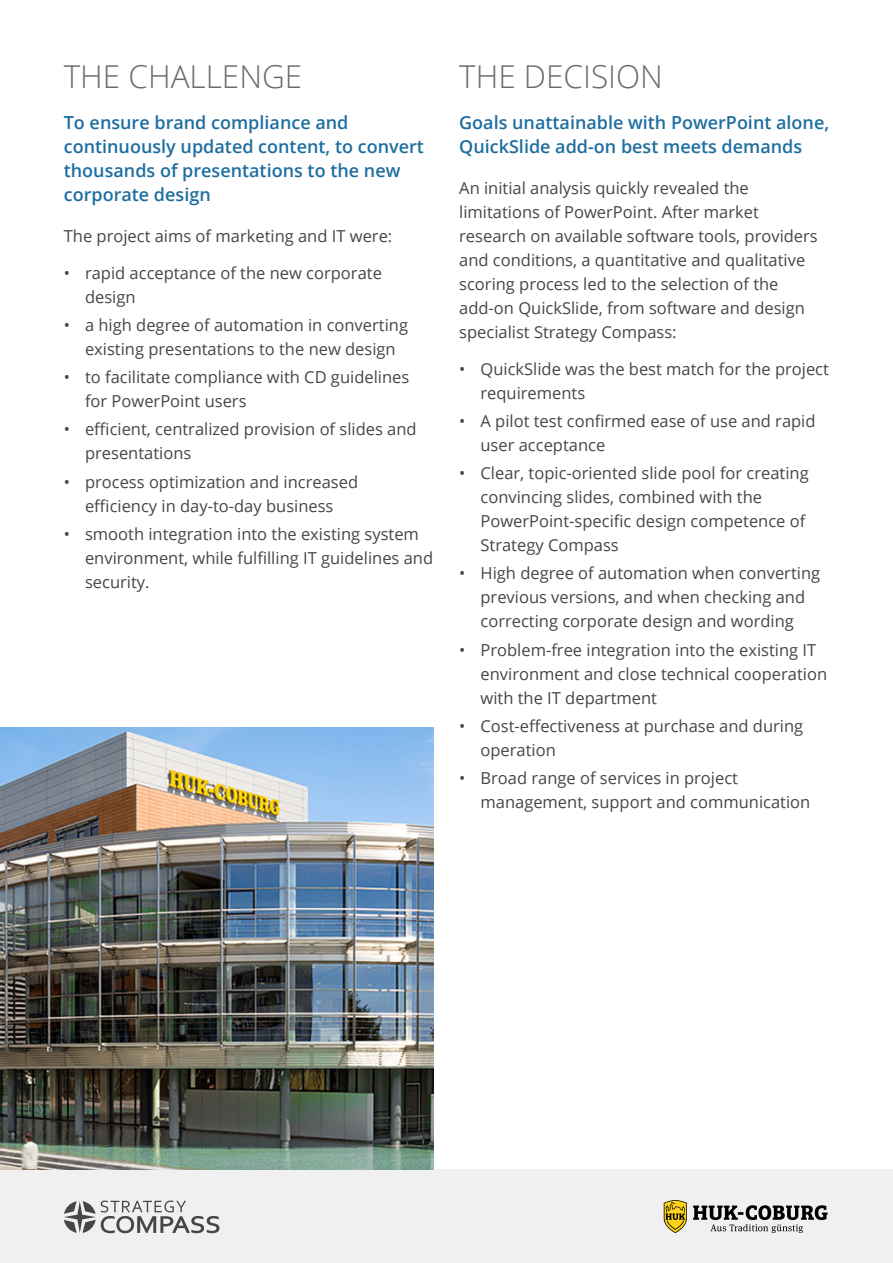
<style>
.page{position:relative;width:893px;height:1263px;background:#fff}
.page>*{position:absolute;margin:0;border:0;box-sizing:border-box;transform-origin:0 0}
.Sub_2{font:300 31.5px "Open Sans";color:#666c70}
.Highlight{font:600 18px/24px "Open Sans";color:#1e6ea0}
.Body{font:16.5px/24px "Open Sans";color:#464646}
</style>
<div class="page">
<div style="left:0;top:1169px;width:893px;height:94px;background:#f0f0f0"></div>
<svg style="left:64px;top:1200px;width:155px;height:33px"></svg>
<svg style="left:664px;top:1200px;width:23px;height:33px"></svg>
<svg style="left:693px;top:1205px;width:135px;height:28px"></svg>
<img style="left:0;top:727px;width:434px;height:442px">
<p class="Sub_2" style="left:64px;top:55px;width:240px">THE CHALLENGE</p>
<p class="Highlight" style="left:64px;top:110px;width:362px">To ensure brand compliance and continuously updated content, to convert thousands of presentations to the new corporate design</p>
<p class="Body" style="left:64px;top:223px;width:330px">The project aims of marketing and IT were:</p>
<p class="Body" style="left:85px;top:260px;width:298px;text-indent:-21px">• rapid acceptance of the new corporate design</p>
<p class="Body" style="left:64px;top:312px;width:346px;text-align:center">• a high degree of automation in converting existing presentations to the new design</p>
<p class="Body" style="left:85px;top:365px;width:326px;text-indent:-21px">• to facilitate compliance with CD guidelines for PowerPoint users</p>
<p class="Body" style="left:85px;top:417px;width:333px;text-indent:-21px">• efficient, centralized provision of slides and presentations</p>
<p class="Body" style="left:64px;top:469px;width:296px;text-align:center">• process optimization and increased efficiency in day-to-day business</p>
<p class="Body" style="left:85px;top:522px;width:350px;text-indent:-21px">• smooth integration into the existing system environment, while fulfilling IT guidelines and security.</p>
<p class="Sub_2" style="left:459px;top:55px;width:205px">THE DECISION</p>
<p class="Highlight" style="left:459px;top:110px;width:371px">Goals unattainable with PowerPoint alone,<br>QuickSlide add-on best meets demands</p>
<p class="Body" style="left:459px;top:175px;width:360px">An initial analysis quickly revealed the limitations of PowerPoint. After market research on available software tools, providers and conditions, a quantitative and qualitative scoring process led to the selection of the add-on QuickSlide, from software and design specialist Strategy Compass:</p>
<p class="Body" style="left:480px;top:356px;width:350px;text-indent:-21px">• QuickSlide was the best match for the project requirements</p>
<p class="Body" style="left:480px;top:408px;width:337px;text-indent:-21px">• A pilot test confirmed ease of use and rapid user acceptance</p>
<p class="Body" style="left:480px;top:461px;width:330px;text-indent:-21px">• Clear, topic-oriented slide pool for creating convincing slides, combined with the PowerPoint-specific design competence of Strategy Compass</p>
<p class="Body" style="left:459px;top:561px;width:362px;text-align:center">• High degree of automation when converting previous versions, and when checking and correcting corporate design and wording</p>
<p class="Body" style="left:480px;top:637px;width:348px;text-indent:-21px">• Problem-free integration into the existing IT environment and close technical cooperation with the IT department</p>
<p class="Body" style="left:480px;top:714px;width:324px;text-indent:-21px">• Cost-effectiveness at purchase and during operation</p>
<p class="Body" style="left:480px;top:766px;width:331px;text-indent:-21px">• Broad range of services in project management, support and communication</p>
</div>
